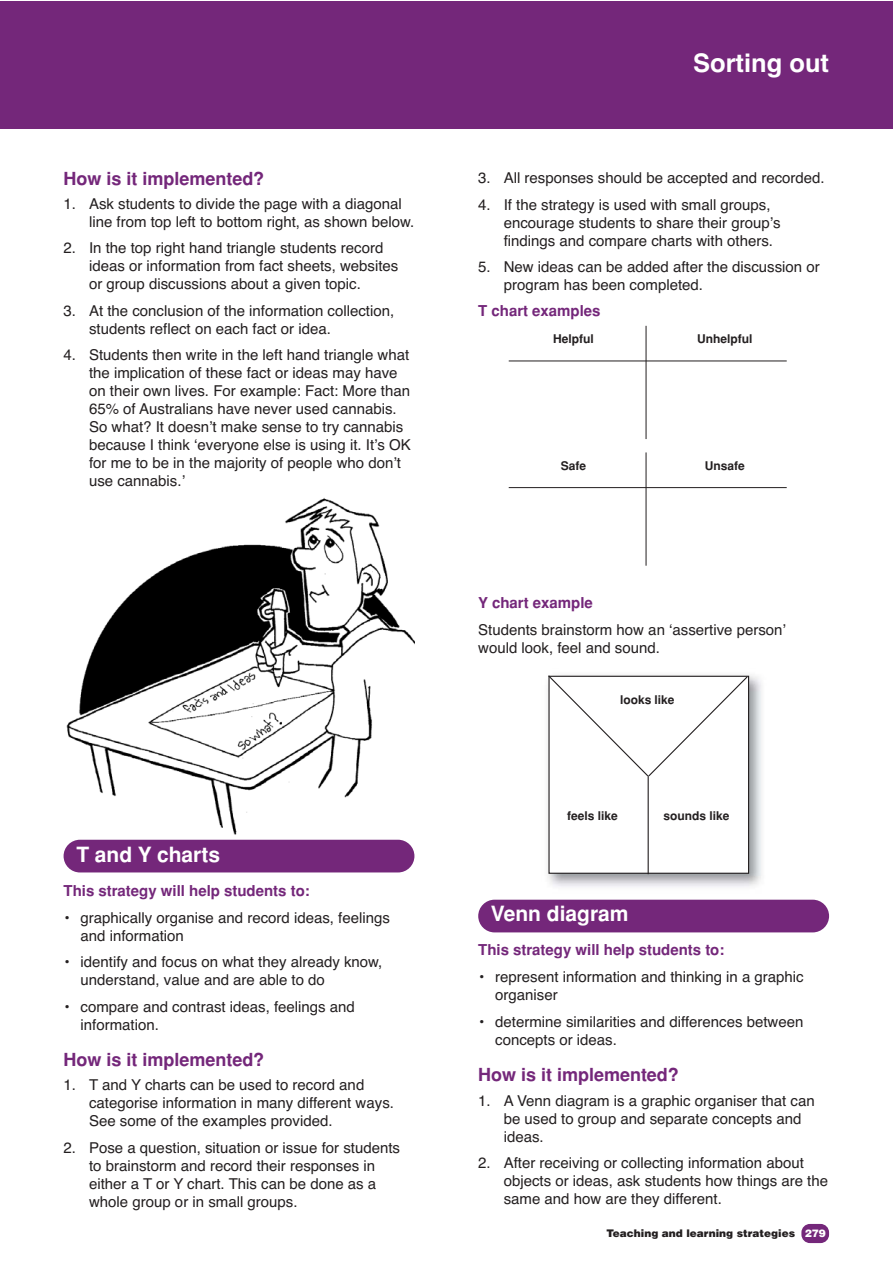
<style>
.page{position:relative;width:893px;height:1263px;background:#fff}
.page>*{position:absolute;margin:0;border:0;box-sizing:border-box;transform-origin:0 0}
.t1{font:25.5px "Helvetica Bold TT";color:#fff}
.t2{font:700 21px "Helvetica";color:#fff}
.t3{font:700 18px "Helvetica";color:#74277a}
.t4{font:15px/18px "Helvetica";color:#231f20}
.t5{font:700 15px "Helvetica";color:#74277a}
.t6{font:700 12px "Helvetica";color:#231f20}
.t7{font:900 10.5px "Helvetica";color:#231f20}
.s1{color:#fff}
</style>
<div class="page">
<div style="left:478px;top:900px;width:351px;height:32px;background:#74277a;border-radius:16px"></div>
<div style="left:64px;top:840px;width:350px;height:32px;background:#74277a;border-radius:16px"></div>
<div style="left:0;top:2px;width:892px;height:127px;background:#74277a"></div>
<div style="left:801px;top:1224px;width:28px;height:19px;background:#74277a;border-radius:9px"></div>
<img style="left:66px;top:497px;width:348px;height:338px">
<hr style="left:509px;top:361px;width:278px;height:1px;background:#231f20">
<hr style="left:646px;top:326px;width:1px;height:113px;background:#231f20">
<img style="left:547px;top:675px;width:215px;height:212px">
<div style="left:549px;top:676px;width:199px;height:197px;background:#fff"></div>
<svg style="left:547px;top:675px;width:202px;height:102px"></svg>
<hr style="left:648px;top:775px;width:1px;height:99px;background:#231f20">
<hr style="left:509px;top:487px;width:278px;height:1px;background:#231f20">
<hr style="left:646px;top:452px;width:1px;height:114px;background:#231f20">
<p class="t3" style="left:64px;top:172px;width:202px">How is it implemented?</p>
<p class="t4" style="left:89px;top:196px;width:327px;text-indent:-26px">1. Ask students to divide the page with a diagonal line from top left to bottom right, as shown below.</p>
<p class="t4" style="left:89px;top:241px;width:311px;text-indent:-26px">2. In the top right hand triangle students record ideas or information from fact sheets, websites or group discussions about a given topic.</p>
<p class="t4" style="left:89px;top:303px;width:307px;text-indent:-26px">3. At the conclusion of the information collection, students reflect on each fact or idea.</p>
<p class="t4" style="left:89px;top:348px;width:323px;text-indent:-26px">4. Students then write in the left hand triangle what the implication of these fact or ideas may have on their own lives. For example: Fact: More than 65% of Australians have never used cannabis.<br>So what? It doesnʼt make sense to try cannabis because I think ʻeveryone else is using it. Itʼs OK for me to be in the majority of people who donʼt use cannabis.ʼ</p>
<h2 class="t2" style="left:76px;top:847px;width:145px">T and Y charts</h2>
<p class="t5" style="left:64px;top:885px;width:248px">This strategy will help students to:</p>
<p class="t4" style="left:81px;top:910px;width:311px;text-indent:-17px">• graphically organise and record ideas, feelings and information</p>
<p class="t4" style="left:81px;top:954px;width:303px;text-indent:-17px">• identify and focus on what they already know, understand, value and are able to do</p>
<p class="t4" style="left:81px;top:999px;width:276px;text-indent:-17px">• compare and contrast ideas, feelings and information.</p>
<p class="t3" style="left:64px;top:1053px;width:202px">How is it implemented?</p>
<p class="t4" style="left:89px;top:1078px;width:306px;text-indent:-26px">1. T and Y charts can be used to record and categorise information in many different ways.<br>See some of the examples provided.</p>
<p class="t4" style="left:89px;top:1140px;width:312px;text-indent:-26px">2. Pose a question, situation or issue for students to brainstorm and record their responses in either a T or Y chart. This can be done as a whole group or in small groups.</p>
<h1 class="t1" style="left:693px;top:54px;width:137px">Sorting out</h1>
<p class="t4" style="left:478px;top:170px;width:348px">3. All responses should be accepted and recorded.</p>
<p class="t4" style="left:504px;top:197px;width:278px;text-indent:-26px">4. If the strategy is used with small groups, encourage students to share their groupʼs findings and compare charts with others.</p>
<p class="t4" style="left:504px;top:259px;width:317px;text-indent:-26px">5. New ideas can be added after the discussion or program has been completed.</p>
<p class="t5" style="left:478px;top:305px;width:124px">T chart examples</p>
<p class="t6" style="left:553px;top:335px;width:42px">Helpful</p>
<p class="t6" style="left:697px;top:335px;width:57px">Unhelpful</p>
<p class="t6" style="left:561px;top:461px;width:27px">Safe</p>
<p class="t6" style="left:705px;top:461px;width:41px">Unsafe</p>
<p class="t5" style="left:478px;top:597px;width:116px">Y chart example</p>
<p class="t4" style="left:478px;top:622px;width:309px">Students brainstorm how an ʻassertive personʼ would look, feel and sound.</p>
<p class="t6" style="left:620px;top:695px;width:56px">looks like</p>
<p class="t6" style="left:567px;top:811px;width:52px">feels like</p>
<p class="t6" style="left:663px;top:811px;width:67px">sounds like</p>
<h2 class="t2" style="left:491px;top:906px;width:139px">Venn diagram</h2>
<p class="t5" style="left:478px;top:944px;width:248px">This strategy will help students to:</p>
<p class="t4" style="left:495px;top:969px;width:310px;text-indent:-17px">• represent information and thinking in a graphic organiser</p>
<p class="t4" style="left:495px;top:1014px;width:310px;text-indent:-17px">• determine similarities and differences between concepts or ideas.</p>
<p class="t3" style="left:478px;top:1068px;width:202px">How is it implemented?</p>
<p class="t4" style="left:504px;top:1093px;width:313px;text-indent:-26px">1. A Venn diagram is a graphic organiser that can be used to group and separate concepts and ideas.</p>
<p class="t4" style="left:504px;top:1155px;width:326px;text-indent:-26px">2. After receiving or collecting information about objects or ideas, ask students how things are the same and how are they different.</p>
<p class="t7" style="left:606px;top:1229px;width:221px">Teaching and learning strategies <span class="s1">279</span></p>
</div>
